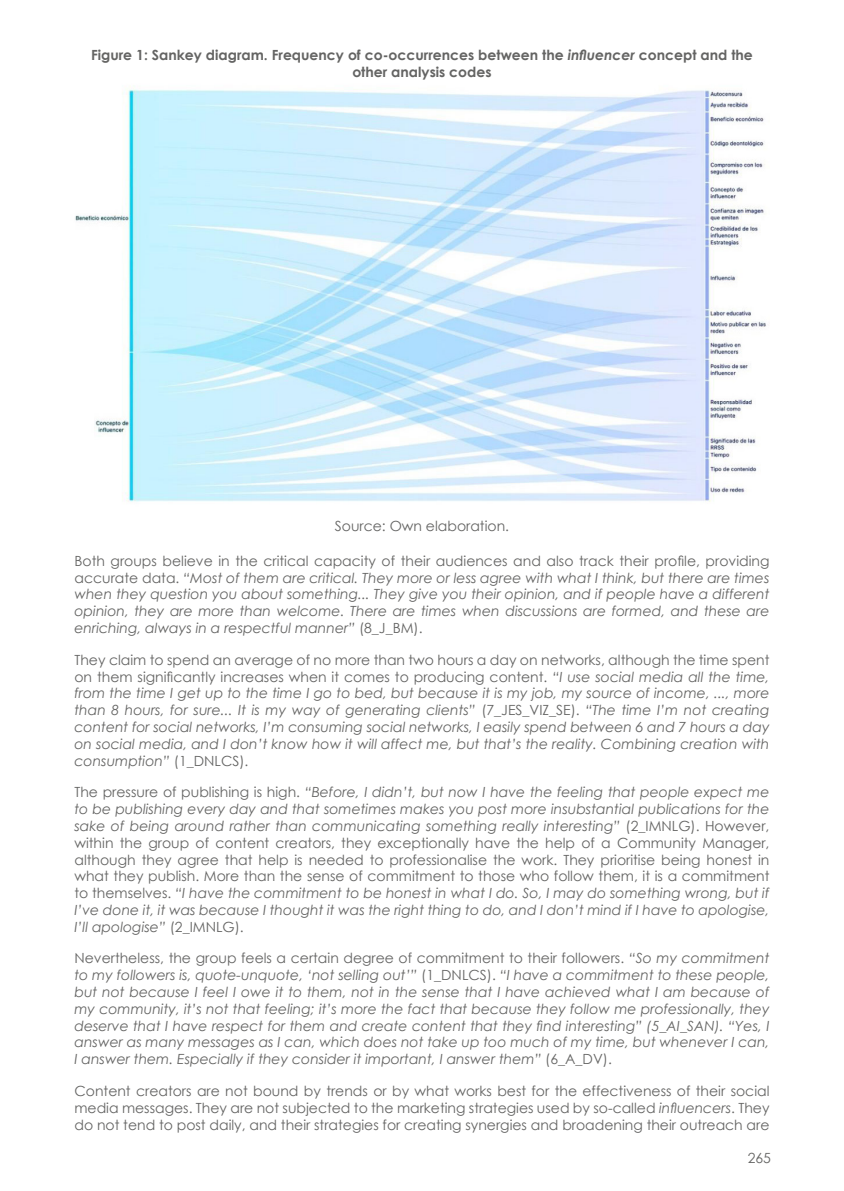
<style>
.page{position:relative;width:844px;height:1191px;background:#fff}
.page>*{position:absolute;margin:0;border:0;box-sizing:border-box;transform-origin:0 0}
.Cuerpo_Artículo{font:italic 14px/16.8px "Century Gothic";color:#646463;text-align:justify}
.Cuerpo_Artículo-2{font:14px/16.8px "Century Gothic";color:#646463;text-align:justify}
.Título_figuras{font:700 14px/16.8px "Century Gothic";color:#646463;text-align:center}
.Pie_de_foto{font:14px "Century Gothic";color:#646463}
.s1{font-style:italic}
.s2{font-style:normal}
</style>
<div class="page">
<img style="left:75px;top:86px;width:691px;height:416px">
<p class="Título_figuras" style="left:91px;top:46px;width:663px">Figure 1: Sankey diagram. Frequency of co-occurrences between the <span class="s1">influencer</span> concept and the other analysis codes</p>
<p class="Pie_de_foto" style="left:335px;top:516px;width:176px">Source: Own elaboration.</p>
<p class="Cuerpo_Artículo" style="left:74px;top:552px;width:696px"><span class="s2">Both groups believe in the critical capacity of their audiences and also track their profile, providing accurate data.</span> “Most of them are critical. They more or less agree with what I think, but there are times when they question you about something... They give you their opinion, and if people have a different opinion, they are more than welcome. There are times when discussions are formed, and these are enriching, always in a respectful manner” <span class="s2">(8_J_BM).</span></p>
<p class="Cuerpo_Artículo" style="left:74px;top:651px;width:696px"><span class="s2">They claim to spend an average of no more than two hours a day on networks, although the time spent on them significantly increases when it comes to producing content.</span> “I use social media all the time, from the time I get up to the time I go to bed, but because it is my job, my source of income, ..., more than 8 hours, for sure... It is my way of generating clients” <span class="s2">(7_JES_VIZ_SE).</span> “The time I’m not creating content for social networks, I’m consuming social networks, I easily spend between 6 and 7 hours a day on social media, and I don’t know how it will affect me, but that’s the reality. Combining creation with consumption” <span class="s2">(1_DNLCS).</span></p>
<p class="Cuerpo_Artículo" style="left:74px;top:783px;width:696px"><span class="s2">The pressure of publishing is high.</span> “Before, I didn’t, but now I have the feeling that people expect me to be publishing every day and that sometimes makes you post more insubstantial publications for the sake of being around rather than communicating something really interesting” <span class="s2">(2_IMNLG). However, within the group of content creators, they exceptionally have the help of a Community Manager, although they agree that help is needed to professionalise the work. They prioritise being honest in what they publish. More than the sense of commitment to those who follow them, it is a commitment to themselves.</span> “I have the commitment to be honest in what I do. So, I may do something wrong, but if I’ve done it, it was because I thought it was the right thing to do, and I don’t mind if I have to apologise, I’ll apologise” <span class="s2">(2_IMNLG).</span></p>
<p class="Cuerpo_Artículo" style="left:74px;top:949px;width:696px"><span class="s2">Nevertheless, the group feels a certain degree of commitment to their followers.</span> “So my commitment to my followers is, quote-unquote, ‘not selling out’” <span class="s2">(1_DNLCS).</span> “I have a commitment to these people, but not because I feel I owe it to them, not in the sense that I have achieved what I am because of my community, it’s not that feeling; it’s more the fact that because they follow me professionally, they deserve that I have respect for them and create content that they find interesting” (5_AI_SAN). “Yes, I answer as many messages as I can, which does not take up too much of my time, but whenever I can, I answer them. Especially if they consider it important, I answer them” <span class="s2">(6_A_DV).</span></p>
<p class="Cuerpo_Artículo-2" style="left:74px;top:1082px;width:696px">Content creators are not bound by trends or by what works best for the effectiveness of their social media messages. They are not subjected to the marketing strategies used by so-called <span class="s1">influencers</span>. They do not tend to post daily, and their strategies for creating synergies and broadening their outreach are</p>
<p class="Cuerpo_Artículo-2" style="left:747px;top:1149px;width:25px">265</p>
</div>
